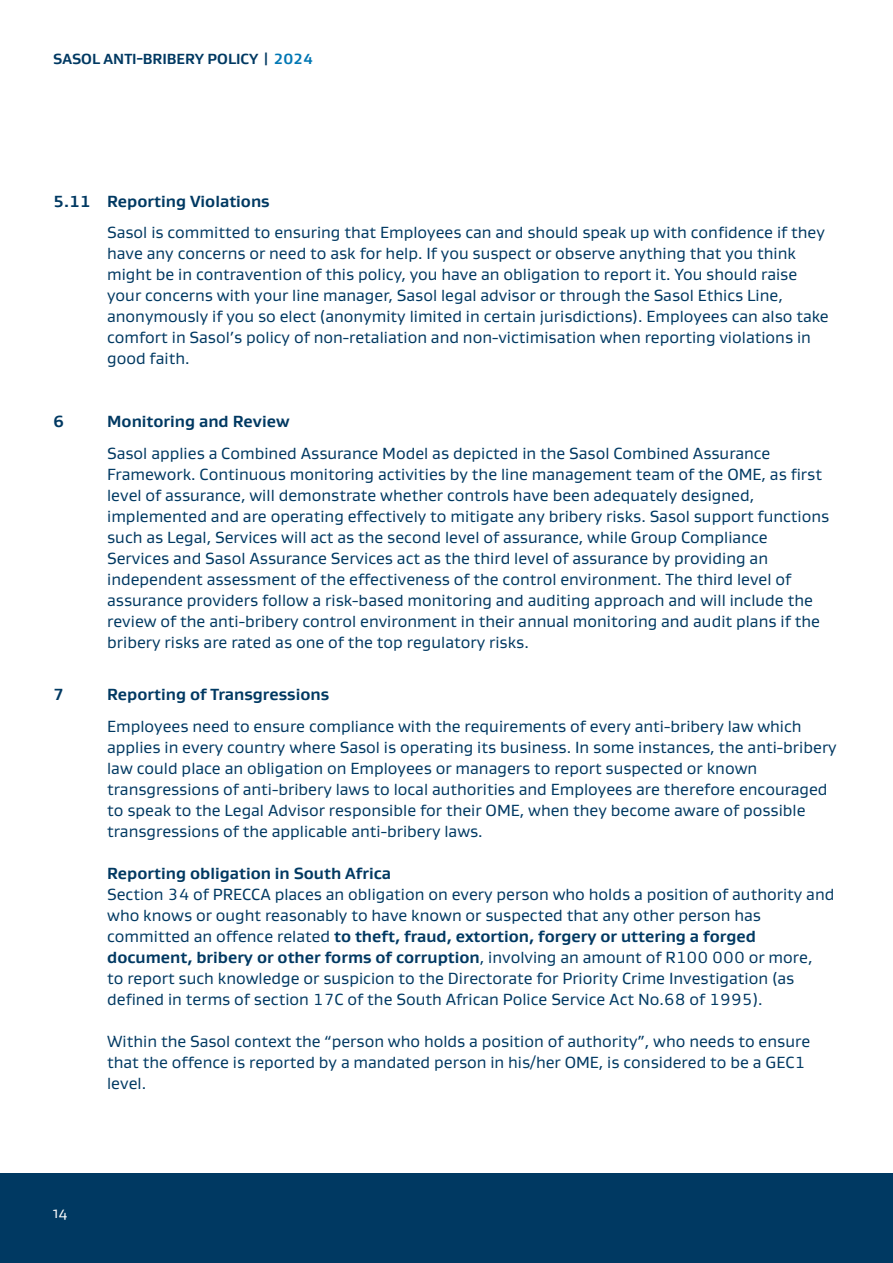
<style>
.page{position:relative;width:893px;height:1263px;background:#fff}
.page>*{position:absolute;margin:0;border:0;box-sizing:border-box;transform-origin:0 0}
.t1{font:16.5px/21px "Gustan";color:#003962}
.t2{font:700 16.5px "Gustan";color:#003962}
.t3{font:700 15px "Gustan";color:#003962}
.t4{font:15px "Gustan";color:#fff}
.s1{color:#0077b4}
.s2{font-weight:700}
</style>
<div class="page">
<div style="left:0;top:1174px;width:893px;height:89px;background:#003962"></div>
<p class="t3" style="left:53px;top:49px;width:261px">SASOL ANTI-BRIBERY POLICY | <span class="s1">2024</span></p>
<p class="t2" style="left:53px;top:190px;width:218px">5.11 Reporting Violations</p>
<p class="t1" style="left:107px;top:222px;width:723px">Sasol is committed to ensuring that Employees can and should speak up with confidence if they have any concerns or need to ask for help. If you suspect or observe anything that you think might be in contravention of this policy, you have an obligation to report it. You should raise your concerns with your line manager, Sasol legal advisor or through the Sasol Ethics Line, anonymously if you so elect (anonymity limited in certain jurisdictions). Employees can also take comfort in Sasol’s policy of non-retaliation and non-victimisation when reporting violations in good faith.</p>
<p class="t2" style="left:53px;top:411px;width:12px">6</p>
<p class="t2" style="left:107px;top:411px;width:184px">Monitoring and Review</p>
<p class="t1" style="left:107px;top:442px;width:724px">Sasol applies a Combined Assurance Model as depicted in the Sasol Combined Assurance Framework. Continuous monitoring activities by the line management team of the OME, as first level of assurance, will demonstrate whether controls have been adequately designed, implemented and are operating effectively to mitigate any bribery risks. Sasol support functions such as Legal, Services will act as the second level of assurance, while Group Compliance Services and Sasol Assurance Services act as the third level of assurance by providing an independent assessment of the effectiveness of the control environment. The third level of assurance providers follow a risk-based monitoring and auditing approach and will include the review of the anti-bribery control environment in their annual monitoring and audit plans if the bribery risks are rated as one of the top regulatory risks.</p>
<p class="t2" style="left:53px;top:684px;width:12px">7</p>
<p class="t2" style="left:107px;top:684px;width:224px">Reporting of Transgressions</p>
<p class="t1" style="left:107px;top:715px;width:731px">Employees need to ensure compliance with the requirements of every anti-bribery law which applies in every country where Sasol is operating its business. In some instances, the anti-bribery law could place an obligation on Employees or managers to report suspected or known transgressions of anti-bribery laws to local authorities and Employees are therefore encouraged to speak to the Legal Advisor responsible for their OME, when they become aware of possible transgressions of the applicable anti-bribery laws.</p>
<p class="t2" style="left:107px;top:862px;width:286px">Reporting obligation in South Africa</p>
<p class="t1" style="left:107px;top:883px;width:729px">Section 34 of PRECCA places an obligation on every person who holds a position of authority and who knows or ought reasonably to have known or suspected that any other person has committed an offence related <span class="s2">to theft, fraud, extortion, forgery or uttering a forged document, bribery or other forms of corruption</span>, involving an amount of R100 000 or more,<br>to report such knowledge or suspicion to the Directorate for Priority Crime Investigation (as defined in terms of section 17C of the South African Police Service Act No.68 of 1995).</p>
<p class="t1" style="left:107px;top:1030px;width:704px">Within the Sasol context the “person who holds a position of authority”, who needs to ensure that the offence is reported by a mandated person in his/her OME, is considered to be a GEC1 level.</p>
<p class="t4" style="left:53px;top:1203px;width:15px">14</p>
</div>
